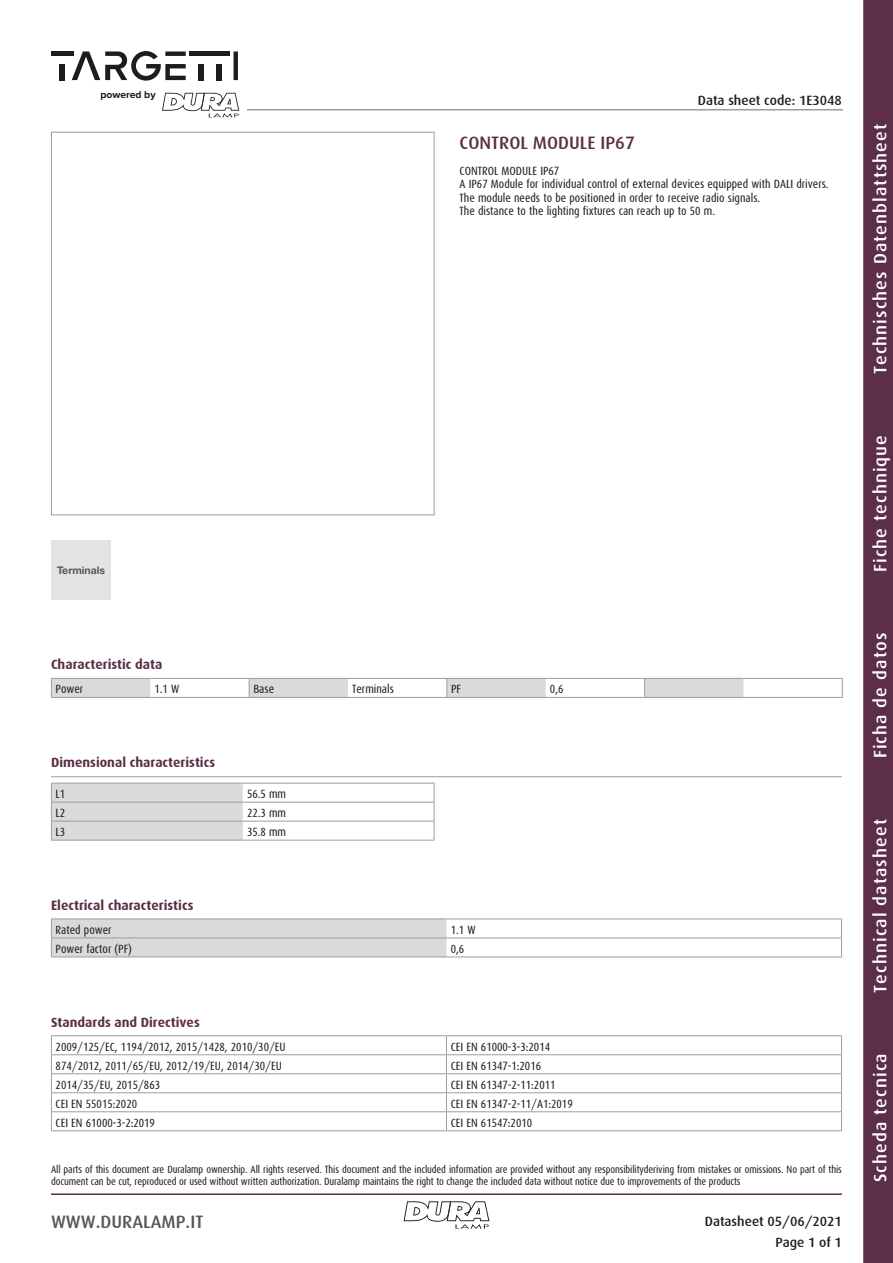
<style>
.page{position:relative;width:893px;height:1263px;background:#fff}
.page>*{position:absolute;margin:0;border:0;box-sizing:border-box;transform-origin:0 0}
.t1{font:500 18px "Dax";letter-spacing:.06em;color:#fff}
.t2{font:500 18px "Dax";color:#5c2e47}
.t3{font:500 18px "Dax";color:#575756}
.t4{font:700 13.5px "Dax";color:#5c2e47}
.t5{font:500 13.5px/21.3px "Dax";color:#1d1d1b;text-align:right}
.t6{font:12px/13.5px "Dax Condensed";color:#1d1d1b}
.t7{font:10.5px/12px "Dax Condensed";letter-spacing:-.01em;color:#1d1d1b}
.t8{font:700 10.5px "Helvetica Neue LT Std";color:#585856}
.t9{font:700 10.35px "Proxima Nova";color:#1d1d1b}
</style>
<div class="page">
<svg style="left:863px;top:0;width:30px;height:1263px;background:#5f324b"></svg>
<hr style="left:51px;top:1193px;width:791px;height:2px;background:#5c2e47">
<svg style="left:234px;top:51px;width:4px;height:29px"></svg>
<svg style="left:72px;top:51px;width:114px;height:30px"></svg>
<div style="left:198px;top:64px;width:5px;height:16px;background:#1d1d1b"></div>
<div style="left:189px;top:51px;width:41px;height:5px;background:#1d1d1b"></div>
<div style="left:216px;top:64px;width:5px;height:16px;background:#1d1d1b"></div>
<div style="left:51px;top:51px;width:22px;height:5px;background:#1d1d1b"></div>
<div style="left:60px;top:64px;width:5px;height:16px;background:#1d1d1b"></div>
<svg style="left:162px;top:93px;width:77px;height:25px"></svg>
<svg style="left:404px;top:1201px;width:85px;height:28px"></svg>
<hr style="left:247px;top:109px;width:596px;height:1px;background:#9d9d9c">
<div style="left:51px;top:132px;width:383px;height:383px;border:1px solid #9d9d9c"></div>
<div style="left:51px;top:540px;width:60px;height:60px;background:#e3e3e3"></div>
<hr style="left:743px;top:678px;width:100px;height:1px;background:#9d9d9c">
<svg style="left:842px;top:679px;width:1px;height:18px"></svg>
<hr style="left:51px;top:697px;width:99px;height:1px;background:#9d9d9c">
<hr style="left:150px;top:697px;width:99px;height:1px;background:#9d9d9c">
<hr style="left:348px;top:697px;width:99px;height:1px;background:#9d9d9c">
<hr style="left:546px;top:697px;width:99px;height:1px;background:#9d9d9c">
<hr style="left:743px;top:697px;width:100px;height:1px;background:#9d9d9c">
<hr style="left:249px;top:697px;width:99px;height:1px;background:#9d9d9c">
<hr style="left:447px;top:697px;width:99px;height:1px;background:#9d9d9c">
<svg style="left:51px;top:678px;width:692px;height:19px"></svg>
<hr style="left:645px;top:697px;width:98px;height:1px;background:#9d9d9c">
<hr style="left:243px;top:783px;width:191px;height:1px;background:#9d9d9c">
<hr style="left:243px;top:802px;width:191px;height:1px;background:#9d9d9c">
<svg style="left:51px;top:783px;width:192px;height:57px;background:#d6d6d6"></svg>
<hr style="left:243px;top:821px;width:191px;height:1px;background:#9d9d9c">
<svg style="left:434px;top:783px;width:1px;height:57px"></svg>
<hr style="left:51px;top:840px;width:192px;height:1px;background:#9d9d9c">
<hr style="left:243px;top:840px;width:191px;height:1px;background:#9d9d9c">
<hr style="left:51px;top:776px;width:791px;height:1px;background:#9d9d9c">
<hr style="left:446px;top:918px;width:396px;height:1px;background:#9d9d9c">
<hr style="left:446px;top:937px;width:396px;height:1px;background:#9d9d9c">
<svg style="left:841px;top:919px;width:1px;height:37px"></svg>
<hr style="left:446px;top:956px;width:396px;height:1px;background:#9d9d9c">
<hr style="left:51px;top:918px;width:395px;height:1px;background:#9d9d9c">
<svg style="left:51px;top:919px;width:395px;height:37px;background:#d7d7d7"></svg>
<hr style="left:51px;top:956px;width:395px;height:1px;background:#9d9d9c">
<hr style="left:51px;top:1035px;width:395px;height:1px;background:#9d9d9c">
<hr style="left:446px;top:1035px;width:396px;height:1px;background:#9d9d9c">
<hr style="left:51px;top:1054px;width:395px;height:1px;background:#9d9d9c">
<hr style="left:446px;top:1054px;width:396px;height:1px;background:#9d9d9c">
<hr style="left:51px;top:1073px;width:395px;height:1px;background:#9d9d9c">
<hr style="left:446px;top:1073px;width:396px;height:1px;background:#9d9d9c">
<hr style="left:51px;top:1092px;width:395px;height:1px;background:#9d9d9c">
<hr style="left:446px;top:1092px;width:396px;height:1px;background:#9d9d9c">
<hr style="left:51px;top:1111px;width:395px;height:1px;background:#9d9d9c">
<svg style="left:51px;top:1036px;width:1px;height:94px"></svg>
<hr style="left:446px;top:1111px;width:396px;height:1px;background:#9d9d9c">
<svg style="left:446px;top:1036px;width:1px;height:94px"></svg>
<svg style="left:841px;top:1036px;width:1px;height:94px"></svg>
<hr style="left:51px;top:1130px;width:395px;height:1px;background:#9d9d9c">
<hr style="left:446px;top:1130px;width:396px;height:1px;background:#9d9d9c">
<p class="t9" style="left:100px;top:90px;width:57px">powered by</p>
<p class="t5" style="left:698px;top:90px;width:146px">Data sheet code: 1E3048</p>
<p class="t8" style="left:57px;top:564px;width:50px">Terminals</p>
<h1 class="t2" style="left:460px;top:132px;width:177px">CONTROL MODULE IP67</h1>
<p class="t6" style="left:460px;top:164px;width:370px">CONTROL MODULE IP67<br>A IP67 Module for individual control of external devices equipped with DALI drivers.<br>The module needs to be positioned in order to receive radio signals.<br>The distance to the lighting fixtures can reach up to 50 m.</p>
<p class="t4" style="left:51px;top:657px;width:113px">Characteristic data</p>
<p class="t6" style="left:56px;top:682px;width:29px">Power</p>
<p class="t6" style="left:155px;top:682px;width:26px">1.1 W</p>
<p class="t6" style="left:253px;top:682px;width:22px">Base</p>
<p class="t6" style="left:352px;top:682px;width:43px">Terminals</p>
<p class="t6" style="left:451px;top:682px;width:11px">PF</p>
<p class="t6" style="left:550px;top:682px;width:15px">0,6</p>
<p class="t4" style="left:51px;top:755px;width:166px">Dimensional characteristics</p>
<p class="t6" style="left:56px;top:787px;width:11px">L1</p>
<p class="t6" style="left:247px;top:787px;width:41px">56.5 mm</p>
<p class="t6" style="left:56px;top:806px;width:11px">L2</p>
<p class="t6" style="left:247px;top:806px;width:41px">22.3 mm</p>
<p class="t6" style="left:56px;top:825px;width:11px">L3</p>
<p class="t6" style="left:247px;top:825px;width:41px">35.8 mm</p>
<p class="t4" style="left:51px;top:897px;width:144px">Electrical characteristics</p>
<p class="t6" style="left:56px;top:923px;width:57px">Rated power</p>
<p class="t6" style="left:451px;top:923px;width:26px">1.1 W</p>
<p class="t6" style="left:56px;top:942px;width:78px">Power factor (PF)</p>
<p class="t6" style="left:451px;top:942px;width:15px">0,6</p>
<p class="t4" style="left:51px;top:1014px;width:150px">Standards and Directives</p>
<p class="t6" style="left:56px;top:1040px;width:232px">2009/125/EC, 1194/2012, 2015/1428, 2010/30/EU</p>
<p class="t6" style="left:451px;top:1040px;width:101px">CEI EN 61000-3-3:2014</p>
<p class="t6" style="left:56px;top:1059px;width:228px">874/2012, 2011/65/EU, 2012/19/EU, 2014/30/EU</p>
<p class="t6" style="left:451px;top:1059px;width:92px">CEI EN 61347-1:2016</p>
<p class="t6" style="left:56px;top:1078px;width:106px">2014/35/EU, 2015/863</p>
<p class="t6" style="left:451px;top:1078px;width:106px">CEI EN 61347-2-11:2011</p>
<p class="t6" style="left:56px;top:1097px;width:83px">CEI EN 55015:2020</p>
<p class="t6" style="left:451px;top:1097px;width:124px">CEI EN 61347-2-11/A1:2019</p>
<p class="t6" style="left:56px;top:1116px;width:101px">CEI EN 61000-3-2:2019</p>
<p class="t6" style="left:451px;top:1116px;width:83px">CEI EN 61547:2010</p>
<p class="t7" style="left:51px;top:1163px;width:792px">All parts of this document are Duralamp ownership. All rights reserved. This document and the included information are provided without any responsibilityderiving from mistakes or omissions. No part of this document can be cut, reproduced or used without written authorization. Duralamp maintains the right to change the included data without notice due to improvements of the products</p>
<h1 class="t3" style="left:51px;top:1212px;width:154px">WWW.DURALAMP.IT</h1>
<p class="t5" style="left:705px;top:1211px;width:139px">Datasheet 05/06/2021<br>Page 1 of 1</p>
<h1 class="t1" style="left:870px;top:374px;width:252px;rotate:-90deg">Technisches Datenblattsheet</h1>
<h1 class="t1" style="left:870px;top:572px;width:139px;rotate:-90deg">Fiche technique</h1>
<h1 class="t1" style="left:870px;top:758px;width:127px;rotate:-90deg">Ficha de datos</h1>
<h1 class="t1" style="left:870px;top:993px;width:175px;rotate:-90deg">Technical datasheet</h1>
<h1 class="t1" style="left:870px;top:1182px;width:130px;rotate:-90deg">Scheda tecnica</h1>
</div>
